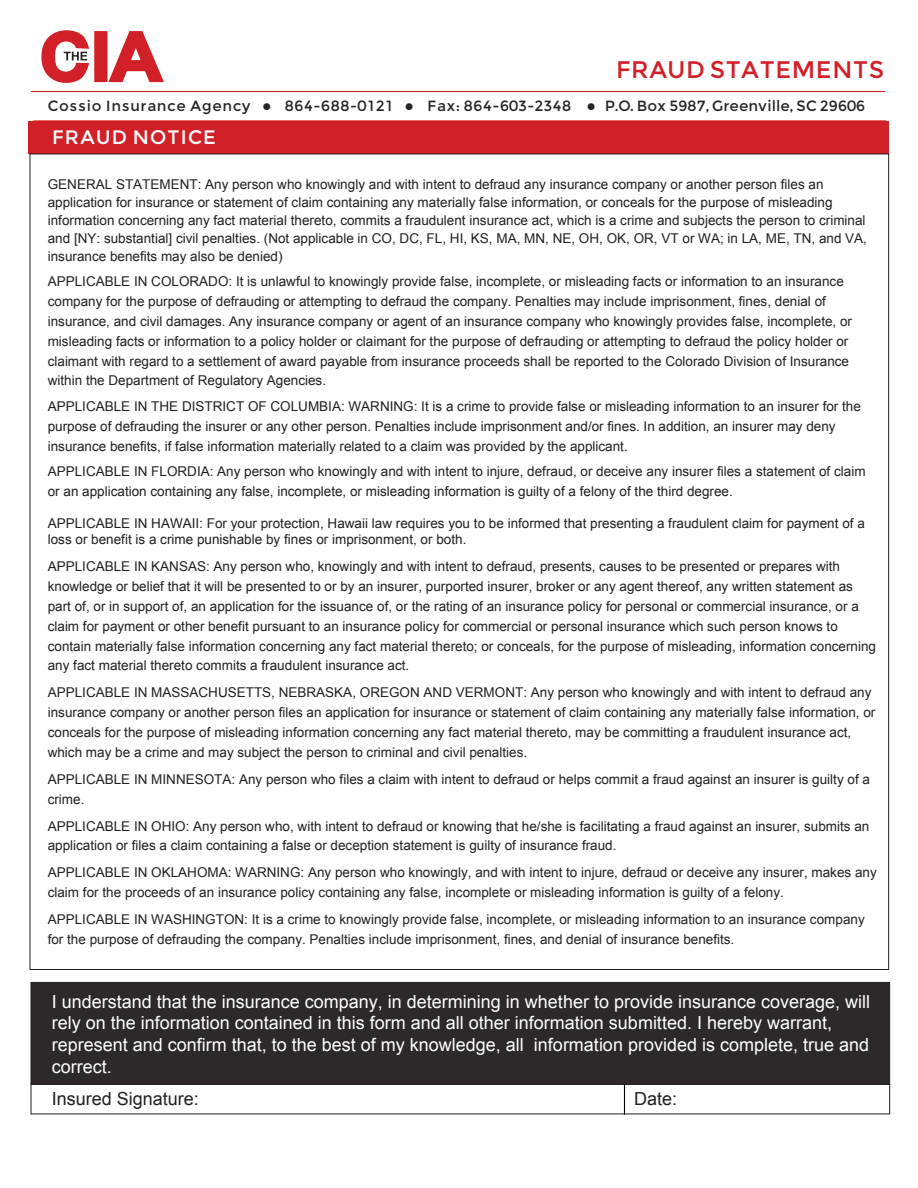
<style>
.page{position:relative;width:918px;height:1188px;background:#fff}
.page>*{position:absolute;margin:0;border:0;box-sizing:border-box;transform-origin:0 0}
.t1{font:24px "Montserrat";color:#d22028}
.t2{font:19.5px "Montserrat";letter-spacing:.04em;color:#fff}
.t3{font:18px/21.6px "Arial";color:#fff}
.t4{font:18px "Arial";color:#231f20}
.t5{font:14.85px "Montserrat";letter-spacing:.04em;color:#272425}
.t6{font:13.5px/19.8px "Arial";color:#231f20}
</style>
<div class="page">
<div style="left:29px;top:121px;width:860px;height:33px;background:#d22028"></div>
<div style="left:94px;top:31px;width:14px;height:51px;background:#d22028;border:3px solid #d22028"></div>
<svg style="left:106px;top:31px;width:58px;height:52px"></svg>
<svg style="left:41px;top:30px;width:49px;height:53px"></svg>
<hr style="left:31px;top:91px;width:854px;height:1px;background:#d22028">
<div style="left:31px;top:982px;width:859px;height:103px;background:#2d2829"></div>
<hr style="left:624px;top:1084px;width:1px;height:30px;background:#010101">
<h1 class="t1" style="left:616px;top:55px;width:270px">FRAUD STATEMENTS</h1>
<p class="t5" style="left:48px;top:96px;width:819px">Cossio Insurance Agency ● 864-688-0121 ● Fax: 864-603-2348 ● P.O. Box 5987, Greenville, SC 29606</p>
<h2 class="t2" style="left:52px;top:125px;width:166px">FRAUD NOTICE</h2>
<p class="t6" style="left:48px;top:175px;width:821px;line-height:18px">GENERAL STATEMENT: Any person who knowingly and with intent to defraud any insurance company or another person files an application for insurance or statement of claim containing any materially false information, or conceals for the purpose of misleading information concerning any fact material thereto, commits a fraudulent insurance act, which is a crime and subjects the person to criminal and [NY: substantial] civil penalties. (Not applicable in CO, DC, FL, HI, KS, MA, MN, NE, OH, OK, OR, VT or WA; in LA, ME, TN, and VA, insurance benefits may also be denied)</p>
<p class="t6" style="left:48px;top:272px;width:806px">APPLICABLE IN COLORADO: It is unlawful to knowingly provide false, incomplete, or misleading facts or information to an insurance company for the purpose of defrauding or attempting to defraud the company. Penalties may include imprisonment, fines, denial of insurance, and civil damages. Any insurance company or agent of an insurance company who knowingly provides false, incomplete, or misleading facts or information to a policy holder or claimant for the purpose of defrauding or attempting to defraud the policy holder or claimant with regard to a settlement of award payable from insurance proceeds shall be reported to the Colorado Division of Insurance within the Department of Regulatory Agencies.</p>
<p class="t6" style="left:48px;top:396px;width:815px">APPLICABLE IN THE DISTRICT OF COLUMBIA: WARNING: It is a crime to provide false or misleading information to an insurer for the purpose of defrauding the insurer or any other person. Penalties include imprisonment and/or fines. In addition, an insurer may deny insurance benefits, if false information materially related to a claim was provided by the applicant.</p>
<p class="t6" style="left:48px;top:462px;width:819px">APPLICABLE IN FLORDIA: Any person who knowingly and with intent to injure, defraud, or deceive any insurer files a statement of claim or an application containing any false, incomplete, or misleading information is guilty of a felony of the third degree.</p>
<p class="t6" style="left:48px;top:516px;width:819px;line-height:16.2px">APPLICABLE IN HAWAII: For your protection, Hawaii law requires you to be informed that presenting a fraudulent claim for payment of a loss or benefit is a crime punishable by fines or imprisonment, or both.</p>
<p class="t6" style="left:48px;top:557px;width:830px">APPLICABLE IN KANSAS: Any person who, knowingly and with intent to defraud, presents, causes to be presented or prepares with knowledge or belief that it will be presented to or by an insurer, purported insurer, broker or any agent thereof, any written statement as part of, or in support of, an application for the issuance of, or the rating of an insurance policy for personal or commercial insurance, or a claim for payment or other benefit pursuant to an insurance policy for commercial or personal insurance which such person knows to contain materially false information concerning any fact material thereto; or conceals, for the purpose of misleading, information concerning any fact material thereto commits a fraudulent insurance act.</p>
<p class="t6" style="left:48px;top:683px;width:829px">APPLICABLE IN MASSACHUSETTS, NEBRASKA, OREGON AND VERMONT: Any person who knowingly and with intent to defraud any insurance company or another person files an application for insurance or statement of claim containing any materially false information, or conceals for the purpose of misleading information concerning any fact material thereto, may be committing a fraudulent insurance act, which may be a crime and may subject the person to criminal and civil penalties.</p>
<p class="t6" style="left:48px;top:769px;width:824px">APPLICABLE IN MINNESOTA: Any person who files a claim with intent to defraud or helps commit a fraud against an insurer is guilty of a crime.</p>
<p class="t6" style="left:48px;top:816px;width:823px">APPLICABLE IN OHIO: Any person who, with intent to defraud or knowing that he/she is facilitating a fraud against an insurer, submits an application or files a claim containing a false or deception statement is guilty of insurance fraud.</p>
<p class="t6" style="left:48px;top:863px;width:831px">APPLICABLE IN OKLAHOMA: WARNING: Any person who knowingly, and with intent to injure, defraud or deceive any insurer, makes any claim for the proceeds of an insurance policy containing any false, incomplete or misleading information is guilty of a felony.</p>
<p class="t6" style="left:48px;top:910px;width:819px">APPLICABLE IN WASHINGTON: It is a crime to knowingly provide false, incomplete, or misleading information to an insurance company for the purpose of defrauding the company. Penalties include imprisonment, fines, and denial of insurance benefits.</p>
<p class="t3" style="left:52px;top:991px;width:820px">I understand that the insurance company, in determining in whether to provide insurance coverage, will rely on the information contained in this form and all other information submitted. I hereby warrant, represent and confirm that, to the best of my knowledge, all information provided is complete, true and correct.</p>
<h3 class="t4" style="left:52px;top:1087px;width:149px">Insured Signature:</h3>
<h3 class="t4" style="left:634px;top:1087px;width:45px">Date:</h3>
</div>
